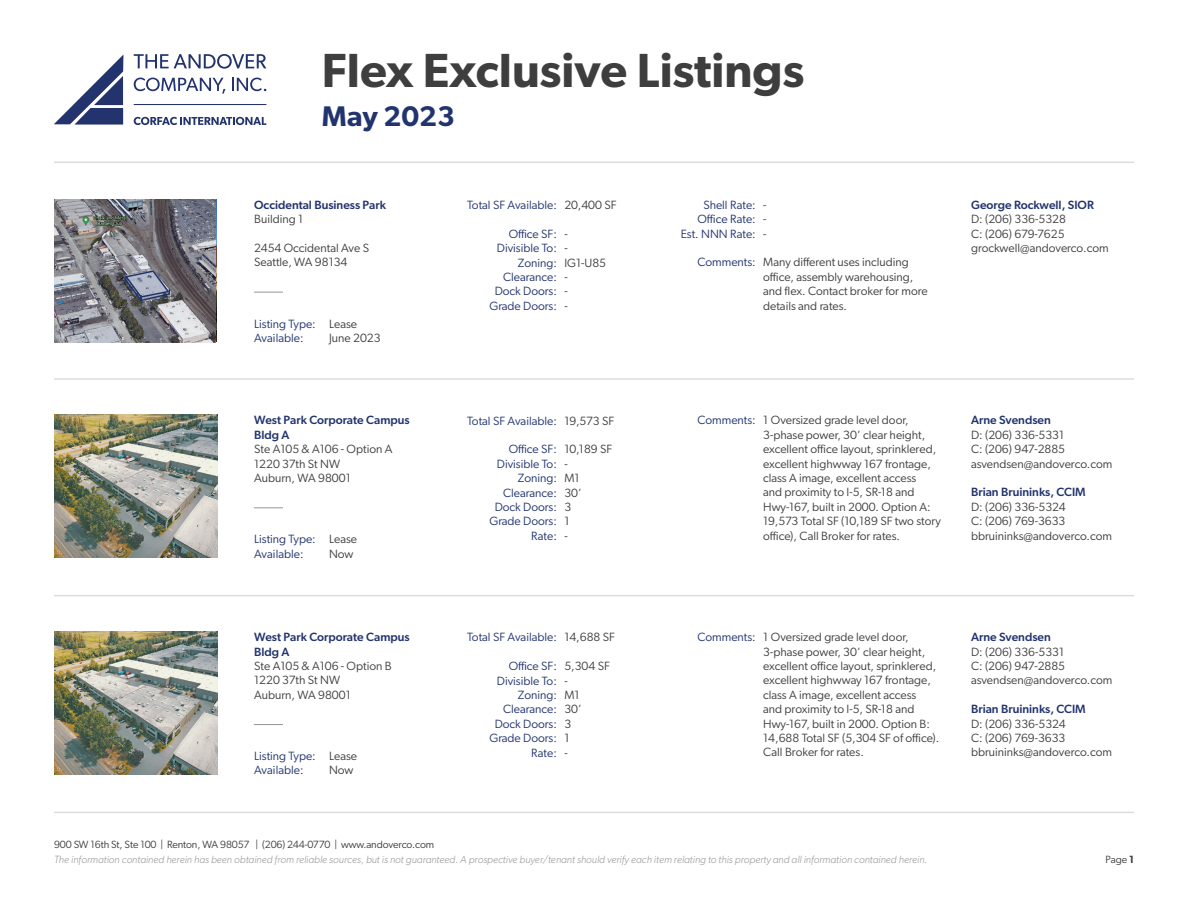
<style>
.page{position:relative;width:1188px;height:918px;background:#fff}
.page>*{position:absolute;margin:0;border:0;box-sizing:border-box;transform-origin:0 0}
.t1{font:600 48px "Gibson";color:#3e3e3f}
.t2{font:600 28.5px "Gibson";color:#22346e}
.t3{font:12px/14.4px "Gibson";color:#3e3e3f}
.t4{font:12px "Gibson";color:#22346e}
.t5{font:500 12px "Gibson";color:#22346e}
.t6{font:italic 300 10.5px "Gibson";color:#939598}
.t7{font:10.5px "Gibson";letter-spacing:-.01em;color:#3e3e3f}
.s1{font-weight:600}
</style>
<div class="page">
<svg style="left:54px;top:55px;width:69px;height:70px"></svg>
<svg style="left:134px;top:54px;width:132px;height:15px"></svg>
<hr style="left:134px;top:104px;width:132px;height:1px;background:#22336d">
<svg style="left:134px;top:117px;width:132px;height:8px"></svg>
<svg style="left:134px;top:78px;width:91px;height:16px"></svg>
<svg style="left:232px;top:78px;width:34px;height:13px"></svg>
<hr style="left:54px;top:162px;width:1080px;height:1px;background:#dcdddf">
<hr style="left:54px;top:378px;width:1080px;height:2px;background:#dcdddf">
<hr style="left:54px;top:812px;width:1080px;height:1px;background:#dcdddf">
<hr style="left:54px;top:595px;width:1080px;height:1px;background:#dcdddf">
<img style="left:54px;top:199px;width:162px;height:143px">
<svg style="left:254px;top:292px;width:29px;height:1px"></svg>
<svg style="left:124px;top:228px;width:47px;height:76px;background:#7c7c86"></svg>
<svg style="left:254px;top:507px;width:29px;height:1px"></svg>
<img style="left:54px;top:415px;width:163px;height:143px">
<svg style="left:254px;top:724px;width:29px;height:1px"></svg>
<img style="left:54px;top:632px;width:163px;height:143px">
<h1 class="t1" style="left:322px;top:42px;width:484px">Flex Exclusive Listings</h1>
<h2 class="t2" style="left:322px;top:100px;width:135px">May 2023</h2>
<p class="t5" style="left:254px;top:197px;width:133px">Occidental Business Park</p>
<p class="t3" style="left:254px;top:212px;width:51px">Building 1</p>
<p class="t3" style="left:254px;top:240px;width:116px">2454 Occidental Ave S</p>
<p class="t3" style="left:254px;top:255px;width:95px">Seattle, WA 98134</p>
<p class="t4" style="left:254px;top:316px;width:63px">Listing Type:</p>
<p class="t4" style="left:254px;top:331px;width:51px">Available:</p>
<p class="t3" style="left:329px;top:316px;width:30px">Lease</p>
<p class="t3" style="left:329px;top:330px;width:53px">June 2023</p>
<p class="t4" style="left:467px;top:198px;width:91px">Total SF Available:</p>
<p class="t4" style="left:509px;top:226px;width:50px">Office SF:</p>
<p class="t4" style="left:497px;top:241px;width:62px">Divisible To:</p>
<p class="t4" style="left:518px;top:255px;width:41px">Zoning:</p>
<p class="t4" style="left:503px;top:270px;width:55px">Clearance:</p>
<p class="t4" style="left:495px;top:284px;width:64px">Dock Doors:</p>
<p class="t4" style="left:489px;top:298px;width:69px">Grade Doors:</p>
<p class="t3" style="left:564px;top:198px;width:54px">20,400 SF</p>
<p class="t3" style="left:564px;top:226px;width:5px">-</p>
<p class="t3" style="left:564px;top:241px;width:5px">-</p>
<p class="t3" style="left:564px;top:255px;width:43px">IG1-U85</p>
<p class="t3" style="left:564px;top:270px;width:5px">-</p>
<p class="t3" style="left:564px;top:284px;width:5px">-</p>
<p class="t3" style="left:564px;top:298px;width:5px">-</p>
<p class="t4" style="left:703px;top:197px;width:54px">Shell Rate:</p>
<p class="t4" style="left:698px;top:212px;width:60px">Office Rate:</p>
<p class="t4" style="left:681px;top:226px;width:77px">Est. NNN Rate:</p>
<p class="t4" style="left:698px;top:255px;width:60px">Comments:</p>
<p class="t3" style="left:763px;top:197px;width:5px">-</p>
<p class="t3" style="left:763px;top:212px;width:5px">-</p>
<p class="t3" style="left:763px;top:226px;width:5px">-</p>
<p class="t3" style="left:763px;top:255px;width:166px">Many different uses including office, assembly warehousing, and flex. Contact broker for more details and rates.</p>
<p class="t5" style="left:971px;top:197px;width:124px">George Rockwell, SIOR</p>
<p class="t3" style="left:971px;top:212px;width:96px">D: (206) 336-5328</p>
<p class="t3" style="left:971px;top:226px;width:95px">C: (206) 679-7625</p>
<p class="t3" style="left:971px;top:240px;width:139px">grockwell@andoverco.com</p>
<p class="t5" style="left:254px;top:413px;width:157px">West Park Corporate Campus</p>
<p class="t5" style="left:254px;top:427px;width:37px">Bldg A</p>
<p class="t3" style="left:254px;top:442px;width:140px">Ste A105 &amp; A106 - Option A</p>
<p class="t3" style="left:254px;top:456px;width:87px">1220 37th St NW</p>
<p class="t3" style="left:254px;top:471px;width:98px">Auburn, WA 98001</p>
<p class="t4" style="left:254px;top:532px;width:63px">Listing Type:</p>
<p class="t4" style="left:254px;top:546px;width:51px">Available:</p>
<p class="t3" style="left:329px;top:532px;width:30px">Lease</p>
<p class="t3" style="left:329px;top:546px;width:26px">Now</p>
<p class="t5" style="left:254px;top:630px;width:157px">West Park Corporate Campus</p>
<p class="t5" style="left:254px;top:644px;width:37px">Bldg A</p>
<p class="t3" style="left:254px;top:658px;width:139px">Ste A105 &amp; A106 - Option B</p>
<p class="t3" style="left:254px;top:673px;width:87px">1220 37th St NW</p>
<p class="t3" style="left:254px;top:687px;width:98px">Auburn, WA 98001</p>
<p class="t4" style="left:254px;top:749px;width:63px">Listing Type:</p>
<p class="t4" style="left:254px;top:763px;width:51px">Available:</p>
<p class="t3" style="left:329px;top:748px;width:30px">Lease</p>
<p class="t3" style="left:329px;top:763px;width:26px">Now</p>
<p class="t7" style="left:54px;top:838px;width:382px">900 SW 16th St, Ste 100 | Renton, WA 98057 | (206) 244-0770 | www.andoverco.com</p>
<p class="t4" style="left:467px;top:413px;width:91px">Total SF Available:</p>
<p class="t4" style="left:509px;top:442px;width:50px">Office SF:</p>
<p class="t4" style="left:497px;top:457px;width:62px">Divisible To:</p>
<p class="t4" style="left:518px;top:471px;width:41px">Zoning:</p>
<p class="t4" style="left:503px;top:485px;width:55px">Clearance:</p>
<p class="t4" style="left:495px;top:500px;width:64px">Dock Doors:</p>
<p class="t4" style="left:489px;top:514px;width:69px">Grade Doors:</p>
<p class="t4" style="left:531px;top:529px;width:27px">Rate:</p>
<p class="t3" style="left:564px;top:413px;width:51px">19,573 SF</p>
<p class="t3" style="left:564px;top:442px;width:50px">10,189 SF</p>
<p class="t3" style="left:564px;top:456px;width:5px">-</p>
<p class="t3" style="left:564px;top:471px;width:17px">M1</p>
<p class="t3" style="left:564px;top:485px;width:19px">30’</p>
<p class="t3" style="left:564px;top:500px;width:8px">3</p>
<p class="t3" style="left:564px;top:514px;width:7px">1</p>
<p class="t3" style="left:564px;top:528px;width:5px">-</p>
<p class="t4" style="left:467px;top:630px;width:91px">Total SF Available:</p>
<p class="t4" style="left:509px;top:659px;width:50px">Office SF:</p>
<p class="t4" style="left:497px;top:673px;width:62px">Divisible To:</p>
<p class="t4" style="left:518px;top:688px;width:41px">Zoning:</p>
<p class="t4" style="left:503px;top:702px;width:55px">Clearance:</p>
<p class="t4" style="left:495px;top:716px;width:64px">Dock Doors:</p>
<p class="t4" style="left:489px;top:731px;width:69px">Grade Doors:</p>
<p class="t4" style="left:531px;top:745px;width:27px">Rate:</p>
<p class="t3" style="left:564px;top:630px;width:52px">14,688 SF</p>
<p class="t3" style="left:564px;top:659px;width:47px">5,304 SF</p>
<p class="t3" style="left:564px;top:673px;width:5px">-</p>
<p class="t3" style="left:564px;top:688px;width:17px">M1</p>
<p class="t3" style="left:564px;top:702px;width:19px">30’</p>
<p class="t3" style="left:564px;top:716px;width:8px">3</p>
<p class="t3" style="left:564px;top:731px;width:7px">1</p>
<p class="t3" style="left:564px;top:745px;width:5px">-</p>
<p class="t4" style="left:698px;top:413px;width:60px">Comments:</p>
<p class="t3" style="left:763px;top:413px;width:179px">1 Oversized grade level door, 3-phase power, 30’ clear height, excellent office layout, sprinklered, excellent highwway 167 frontage, class A image, excellent access<br>and proximity to I-5, SR-18 and Hwy-167, built in 2000. Option A:<br>19,573 Total SF (10,189 SF two story office), Call Broker for rates.</p>
<p class="t5" style="left:971px;top:413px;width:81px">Arne Svendsen</p>
<p class="t3" style="left:971px;top:427px;width:95px">D: (206) 336-5331</p>
<p class="t3" style="left:971px;top:442px;width:96px">C: (206) 947-2885</p>
<p class="t3" style="left:971px;top:456px;width:143px">asvendsen@andoverco.com</p>
<p class="t5" style="left:971px;top:485px;width:116px">Brian Bruininks, CCIM</p>
<p class="t3" style="left:971px;top:499px;width:96px">D: (206) 336-5324</p>
<p class="t3" style="left:971px;top:514px;width:96px">C: (206) 769-3633</p>
<p class="t3" style="left:971px;top:528px;width:143px">bbruininks@andoverco.com</p>
<p class="t4" style="left:698px;top:630px;width:60px">Comments:</p>
<p class="t3" style="left:763px;top:630px;width:178px">1 Oversized grade level door,<br>3-phase power, 30’ clear height, excellent office layout, sprinklered, excellent highwway 167 frontage, class A image, excellent access<br>and proximity to I-5, SR-18 and<br>Hwy-167, built in 2000. Option B:<br>14,688 Total SF (5,304 SF of office).<br>Call Broker for rates.</p>
<p class="t5" style="left:971px;top:630px;width:81px">Arne Svendsen</p>
<p class="t3" style="left:971px;top:644px;width:95px">D: (206) 336-5331</p>
<p class="t3" style="left:971px;top:658px;width:96px">C: (206) 947-2885</p>
<p class="t3" style="left:971px;top:673px;width:143px">asvendsen@andoverco.com</p>
<p class="t5" style="left:971px;top:702px;width:116px">Brian Bruininks, CCIM</p>
<p class="t3" style="left:971px;top:716px;width:96px">D: (206) 336-5324</p>
<p class="t3" style="left:971px;top:730px;width:96px">C: (206) 769-3633</p>
<p class="t3" style="left:971px;top:745px;width:143px">bbruininks@andoverco.com</p>
<p class="t6" style="left:54px;top:853px;width:875px">The information contained herein has been obtained from reliable sources, but is not guaranteed. A prospective buyer/tenant should verify each item relating to this property and all information contained herein.</p>
<p class="t7" style="left:1106px;top:853px;width:30px">Page <span class="s1">1</span></p>
</div>
